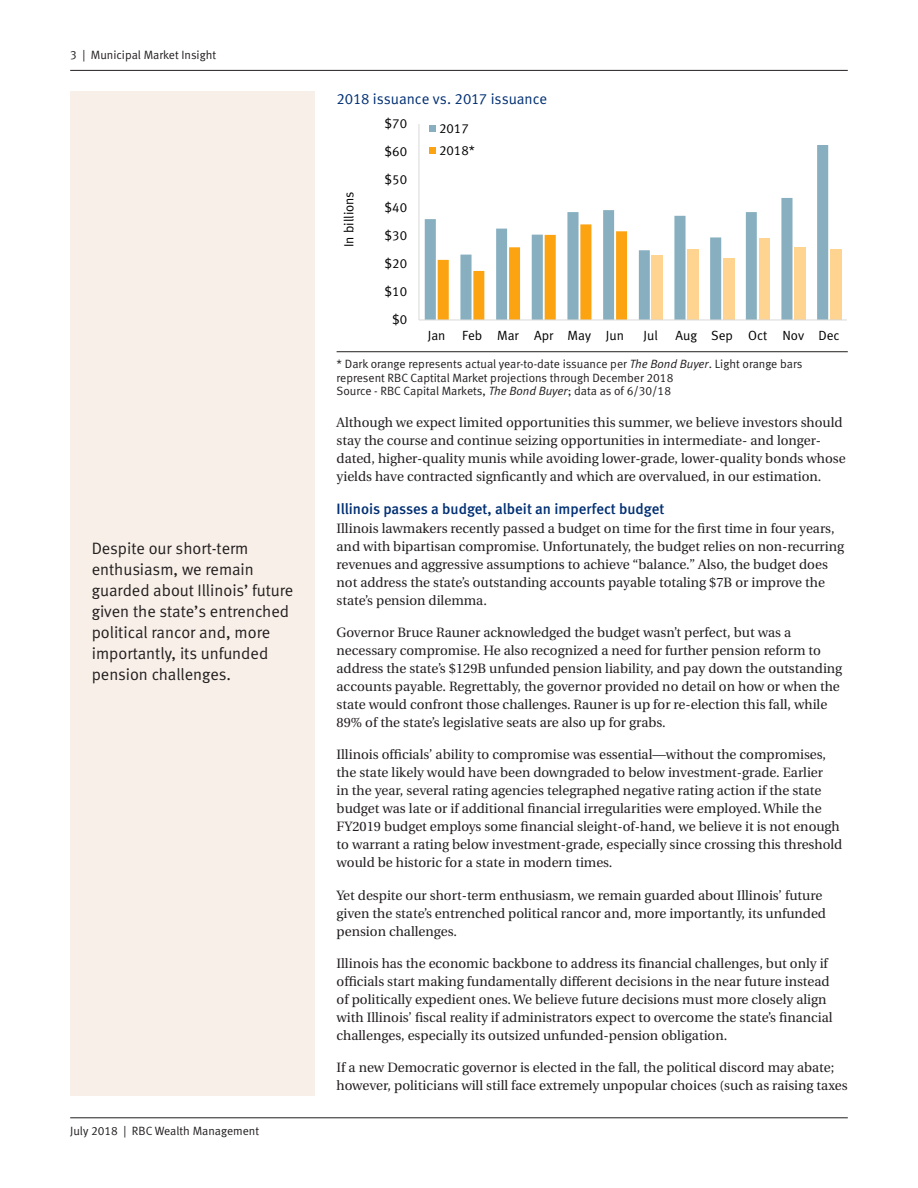
<style>
.page{position:relative;width:918px;height:1188px;background:#fff}
.page>*{position:absolute;margin:0;border:0;box-sizing:border-box;transform-origin:0 0}
.Sidebar_Outtake{font:16.5px/21px "Meta Normal LF";color:#231f20}
.Text_Subhead_-_level{font:15px "Meta Medium LF";color:#002f73}
.Graph_Diagram_Header{font:15px "Meta Normal LF";letter-spacing:-.005em;color:#002f73}
.Body_copy{font:13.5px/18px "Utopia";color:#231f20}
.t1{font:13.35px/22px "Meta Normal LF";color:#000}
.Disclosure_Source_w{font:12px/13.5px "Meta Normal LF";color:#231f20}
.s1{font-style:italic}
</style>
<div class="page">
<hr style="left:70px;top:1118px;width:778px;height:1px;background:#231f20">
<hr style="left:70px;top:70px;width:778px;height:1px;background:#231f20">
<div style="left:70px;top:92px;width:245px;height:1004px;background:#f8f0e8"></div>
<svg style="left:425px;top:145px;width:403px;height:175px"></svg>
<div style="left:652px;top:256px;width:11px;height:64px;background:#fed490"></div>
<div style="left:687px;top:250px;width:11px;height:70px;background:#fed490"></div>
<div style="left:723px;top:258px;width:11px;height:62px;background:#fed490"></div>
<div style="left:759px;top:239px;width:11px;height:81px;background:#fed490"></div>
<div style="left:794px;top:247px;width:11px;height:73px;background:#fed490"></div>
<div style="left:830px;top:250px;width:11px;height:70px;background:#fed490"></div>
<svg style="left:438px;top:224px;width:189px;height:96px"></svg>
<hr style="left:419px;top:124px;width:1px;height:196px;background:#d9d9d9">
<hr style="left:419px;top:320px;width:428px;height:1px;background:#d9d9d9">
<div style="left:429px;top:125px;width:7px;height:7px;background:#87afbf"></div>
<div style="left:429px;top:147px;width:7px;height:7px;background:#fca311"></div>
<hr style="left:337px;top:351px;width:511px;height:1px;background:#231f20">
<p class="Disclosure_Source_w" style="left:70px;top:48px;width:147px">3 | Municipal Market Insight</p>
<p class="Sidebar_Outtake" style="left:92px;top:538px;width:203px">Despite our short-term enthusiasm, we remain guarded about Illinois’ future given the state’s entrenched political rancor and, more importantly, its unfunded pension challenges.</p>
<p class="Disclosure_Source_w" style="left:70px;top:1124px;width:190px">July 2018 | RBC Wealth Management</p>
<p class="Graph_Diagram_Header" style="left:337px;top:90px;width:212px">2018 issuance vs. 2017 issuance</p>
<p class="t1" style="left:338px;top:247px;width:57px;rotate:-90deg">In billions</p>
<p class="t1" style="left:385px;top:113px;width:24px">$70</p>
<p class="t1" style="left:385px;top:141px;width:24px">$60</p>
<p class="t1" style="left:385px;top:169px;width:24px">$50</p>
<p class="t1" style="left:385px;top:197px;width:24px">$40</p>
<p class="t1" style="left:385px;top:225px;width:24px">$30</p>
<p class="t1" style="left:385px;top:252px;width:24px">$20</p>
<p class="t1" style="left:385px;top:280px;width:24px">$10</p>
<p class="t1" style="left:392px;top:308px;width:17px">$0</p>
<p class="t1" style="left:439px;top:117px;width:38px">2017<br>2018*</p>
<p class="t1" style="left:428px;top:325px;width:19px">Jan</p>
<p class="t1" style="left:462px;top:325px;width:163px">Feb Mar Apr May Jun</p>
<p class="t1" style="left:644px;top:325px;width:16px">Jul</p>
<p class="t1" style="left:676px;top:325px;width:166px">Aug Sep Oct Nov Dec</p>
<p class="Disclosure_Source_w" style="left:337px;top:357px;width:467px">* Dark orange represents actual year-to-date issuance per <span class="s1">The Bond Buyer</span>. Light orange bars represent RBC Captital Market projections through December 2018<br>Source - RBC Capital Markets, <span class="s1">The Bond Buyer</span>; data as of 6/30/18</p>
<p class="Body_copy" style="left:337px;top:414px;width:511px">Although we expect limited opportunities this summer, we believe investors should stay the course and continue seizing opportunities in intermediate- and longer&shy;dated, higher-quality munis while avoiding lower-grade, lower-quality bonds whose yields have contracted signficantly and which are overvalued, in our estimation.</p>
<p class="Text_Subhead_-_level" style="left:337px;top:500px;width:329px">Illinois passes a budget, albeit an imperfect budget</p>
<p class="Body_copy" style="left:337px;top:520px;width:509px">Illinois lawmakers recently passed a budget on time for the first time in four years, and with bipartisan compromise. Unfortunately, the budget relies on non-recurring revenues and aggressive assumptions to achieve “balance.” Also, the budget does not address the state’s outstanding accounts payable totaling $7B or improve the state’s pension dilemma.</p>
<p class="Body_copy" style="left:337px;top:624px;width:507px">Governor Bruce Rauner acknowledged the budget wasn’t perfect, but was a necessary compromise. He also recognized a need for further pension reform to address the state’s $129B unfunded pension liability, and pay down the outstanding accounts payable. Regrettably, the governor provided no detail on how or when the state would confront those challenges. Rauner is up for re-election this fall, while 89% of the state’s legislative seats are also up for grabs.</p>
<p class="Body_copy" style="left:337px;top:746px;width:507px">Illinois officials’ ability to compromise was essential—without the compromises, the state likely would have been downgraded to below investment-grade. Earlier<br>in the year, several rating agencies telegraphed negative rating action if the state budget was late or if additional financial irregularities were employed. While the FY2019 budget employs some financial sleight-of-hand, we believe it is not enough to warrant a rating below investment-grade, especially since crossing this threshold would be historic for a state in modern times.</p>
<p class="Body_copy" style="left:337px;top:886px;width:491px">Yet despite our short-term enthusiasm, we remain guarded about Illinois’ future given the state’s entrenched political rancor and, more importantly, its unfunded pension challenges.</p>
<p class="Body_copy" style="left:337px;top:955px;width:498px">Illinois has the economic backbone to address its financial challenges, but only if officials start making fundamentally different decisions in the near future instead of politically expedient ones. We believe future decisions must more closely align with Illinois’ fiscal reality if administrators expect to overcome the state’s financial challenges, especially its outsized unfunded-pension obligation.</p>
<p class="Body_copy" style="left:337px;top:1059px;width:513px">If a new Democratic governor is elected in the fall, the political discord may abate; however, politicians will still face extremely unpopular choices (such as raising taxes</p>
</div>
